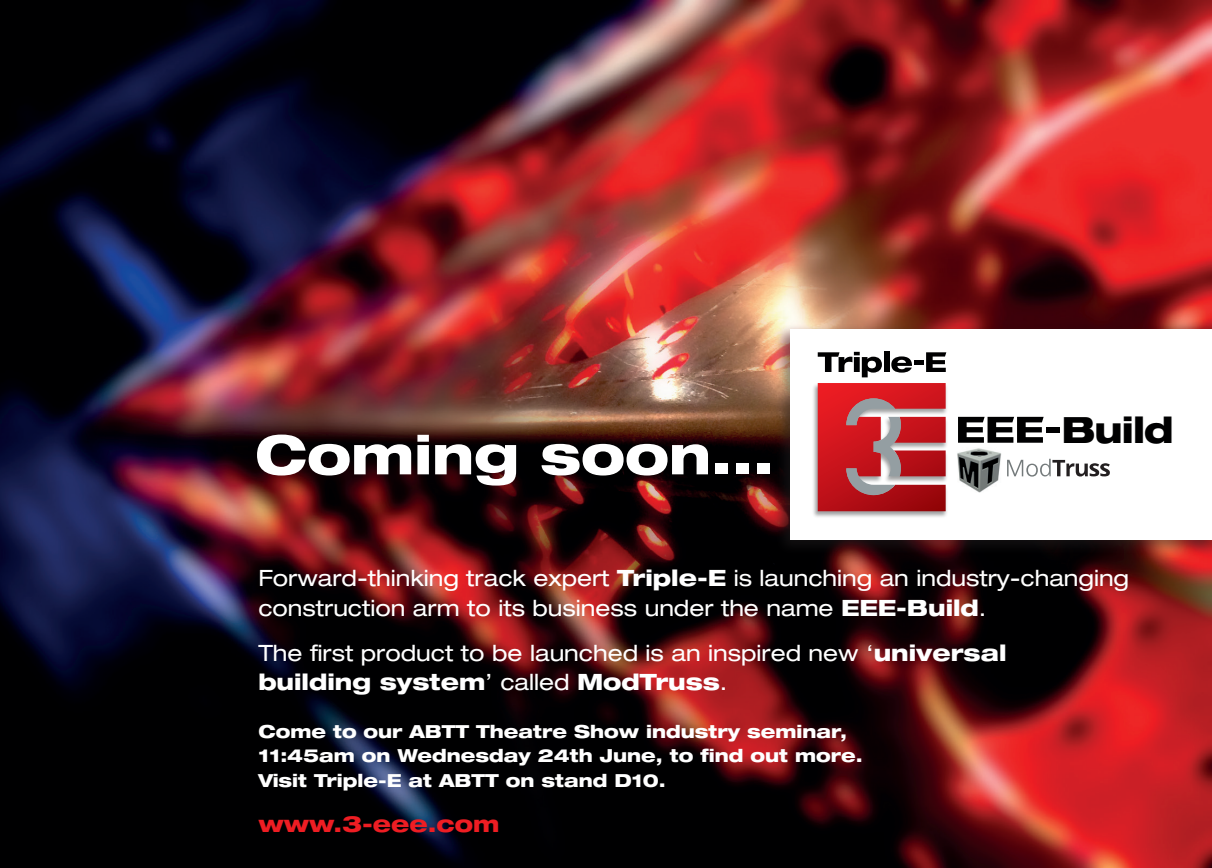
<style>
.page{position:relative;width:1212px;height:868px;background:#fff}
.page>*{position:absolute;margin:0;border:0;box-sizing:border-box;transform-origin:0 0}
.t1{font:800 expanded 54px "Helvetica Neue";color:#fff}
.t2{font:800 expanded 36.23px "Helvetica Neue";letter-spacing:-.025em;color:#000001}
.t3{font:expanded 22.5px/29.2px "Helvetica Neue";color:#fff}
.t4{font:800 expanded 22.5px "Helvetica Neue";color:#ee1d23}
.t5{font:800 expanded 18px/24.8px "Helvetica Neue";color:#fff}
.s1{font-weight:800}
</style>
<div class="page">
<img style="left:0;top:0;width:1212px;height:867px">
<div style="left:773px;top:324px;width:439px;height:232px;background:#231f20;opacity:.5"></div>
<div style="left:791px;top:328px;width:421px;height:211px;background:#fff"></div>
<img style="left:957px;top:448px;width:44px;height:44px">
<svg style="left:818px;top:352px;width:64px;height:25px"></svg>
<div style="left:884px;top:352px;width:5px;height:20px;background:#000001"></div>
<svg style="left:891px;top:356px;width:21px;height:16px"></svg>
<svg style="left:926px;top:352px;width:20px;height:20px"></svg>
<hr style="left:914px;top:360px;width:10px;height:4px;background:#000001">
<img style="left:813px;top:383px;width:134px;height:134px">
<svg style="left:818px;top:383px;width:128px;height:128px;background:#c23b41"></svg>
<svg style="left:958px;top:417px;width:86px;height:25px"></svg>
<div style="left:1046px;top:427px;width:13px;height:5px;background:#000001"></div>
<svg style="left:1007px;top:458px;width:103px;height:18px"></svg>
<h1 class="t1" style="left:255px;top:420px;width:520px">Coming soon...</h1>
<h2 class="t2" style="left:1061px;top:406px;width:114px">Build</h2>
<p class="t3" style="left:258px;top:563px;width:872px">Forward-thinking track expert <span class="s1">Triple-E</span> is launching an industry-changing construction arm to its business under the name <span class="s1">EEE-Build</span>.</p>
<p class="t3" style="left:258px;top:638px;width:750px">The first product to be launched is an inspired new ‘<span class="s1">universal building system</span>’ called <span class="s1">ModTruss</span>.</p>
<p class="t5" style="left:258px;top:718px;width:606px">Come to our ABTT Theatre Show industry seminar,<br>11:45am on Wednesday 24th June, to find out more.<br>Visit Triple-E at ABTT on stand D10.</p>
<p class="t4" style="left:258px;top:809px;width:243px">www.3-eee.com</p>
</div>
